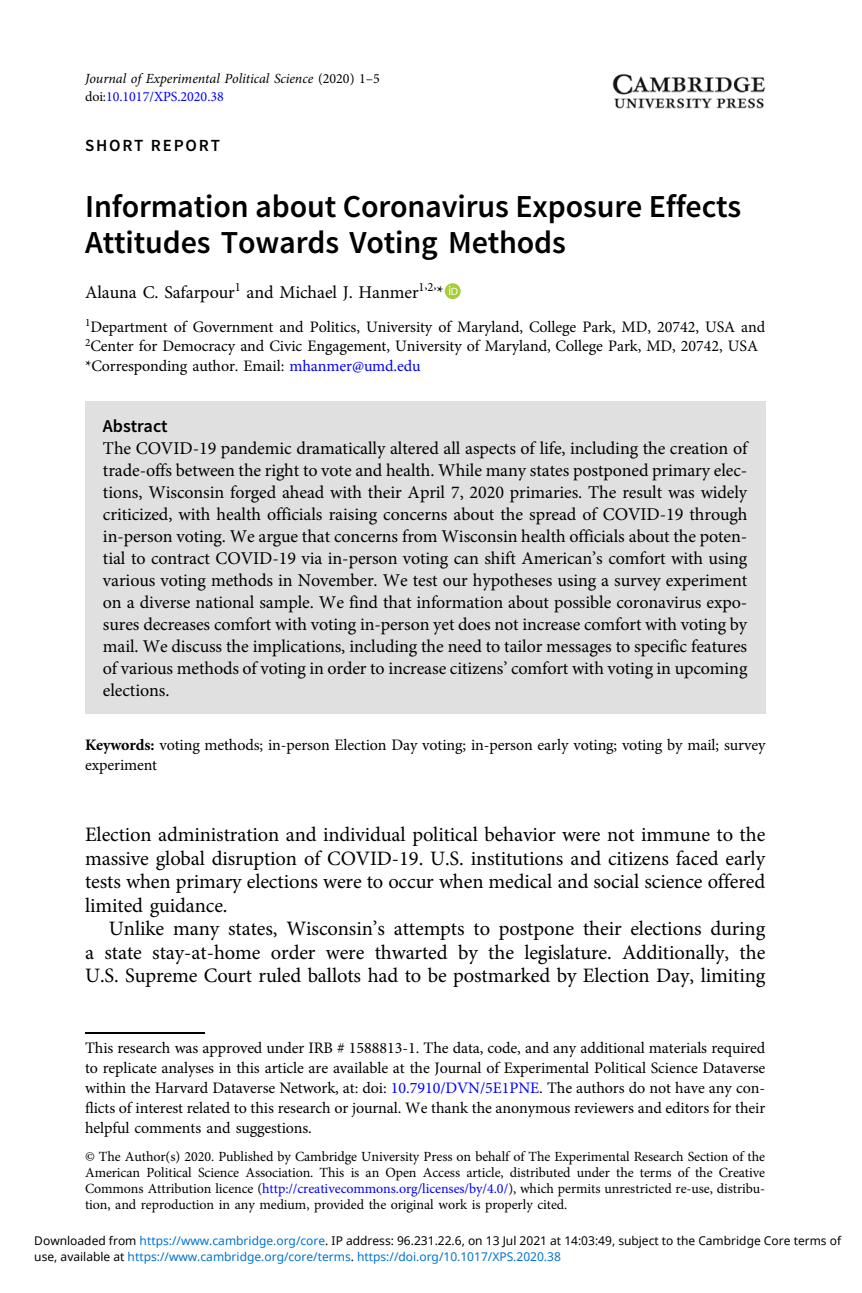
<style>
.page{position:relative;width:862px;height:1293px;background:#fff}
.page>*{position:absolute;margin:0;border:0;box-sizing:border-box;transform-origin:0 0}
.t1{font:32px/36px "Adv OT031 da 8 bf";color:#000}
.t2{font:20.6px/23.6px "Adv OT1 ef 757 c 0";color:#000;text-align:justify}
.t3{font:18px/22px "Adv OT1 ef 757 c 0";color:#000;text-align:justify}
.t4{font:18px "Adv OT031 da 8 bf";color:#000}
.t5{font:17px "Adv OT031 da 8 bf";letter-spacing:.11em;color:#000}
.t6{font:16px/20px "Adv OT1 ef 757 c 0";color:#000}
.t7{font:14px/16px "Adv OT1 ef 757 c 0";color:#000;text-align:justify}
.t8{font:14px "Adv OT7 d 6 df 7 ab.I";color:#000}
.t9{font:14px "Adv OT1 ef 757 c 0";color:#00f}
.t10{font:12px "Noto Sans";color:#000}
.t11{font:12px "Noto Sans";color:#0172cf}
.s1{font-family:"Adv OT1 ef 757 c 0"}
.s2{color:#000}
.s3{color:#00f}
.s4{font-style:inherit}
.s5{font-family:"Adv O Tb 65 e 897 d.B"}
.s6{color:#0172cf}
</style>
<div class="page">
<svg style="left:445px;top:283px;width:16px;height:16px"></svg>
<svg style="left:449px;top:286px;width:8px;height:9px"></svg>
<div style="left:85px;top:401px;width:680px;height:312px;background:#e0e0e0"></div>
<hr style="left:85px;top:1032px;width:120px;height:1px;background:#000">
<img style="left:613px;top:73px;width:152px;height:36px">
<p class="t8" style="left:85px;top:73px;width:296px">Journal of Experimental Political Science <span class="s1">(2020) 1</span><span class="s1">–</span><span class="s1">5</span></p>
<p class="t9" style="left:85px;top:91px;width:140px"><span class="s2">doi:</span>10.1017/XPS.2020.38</p>
<p class="t5" style="left:85px;top:139px;width:136px">SHORT REPORT</p>
<h1 class="t1" style="left:85px;top:191px;width:658px">Information about Coronavirus Exposure Effects<br>Attitudes Towards Voting Methods</h1>
<p class="t3" style="left:85px;top:282px;width:360px">Alauna C. Safarpour<sup>1</sup> and Michael J. Hanmer<sup>1</sup><sup>,</sup><sup>2</sup><sup>,</sup>*</p>
<p class="t6" style="left:85px;top:318px;width:682px"><sup>1</sup>Department of Government and Politics, University of Maryland, College Park, MD, 20742, USA and<br><sup>2</sup>Center for Democracy and Civic Engagement, University of Maryland, College Park, MD, 20742, USA *Corresponding author. Email: <span class="s3">mhanmer@umd.edu</span></p>
<p class="t4" style="left:103px;top:419px;width:66px">Abstract</p>
<p class="t3" style="left:103px;top:438px;width:646px">The COVID-19 pandemic dramatically altered all aspects of life, including the creation of trade-offs between the right to vote and health. While many states postponed primary elec&shy;tions, Wisconsin forged ahead with their April 7, 2020 primaries. The result was widely criticized, with health officials raising concerns about the spread of COVID-19 through in-person voting. We argue that concerns from Wisconsin health officials about the poten&shy;tial to contract COVID-19 via in-person voting can shift American<span class="s4">’</span>s comfort with using various voting methods in November. We test our hypotheses using a survey experiment on a diverse national sample. We find that information about possible coronavirus expo&shy;sures decreases comfort with voting in-person yet does not increase comfort with voting by mail. We discuss the implications, including the need to tailor messages to specific features of various methods of voting in order to increase citizens<span class="s4">’</span> comfort with voting in upcoming elections.</p>
<p class="t6" style="left:85px;top:736px;width:682px"><span class="s5">Keywords:</span> voting methods; in-person Election Day voting; in-person early voting; voting by mail; survey experiment</p>
<p class="t2" style="left:85px;top:824px;width:681px">Election administration and individual political behavior were not immune to the massive global disruption of COVID-19. U.S. institutions and citizens faced early tests when primary elections were to occur when medical and social science offered limited guidance.</p>
<p class="t2" style="left:85px;top:919px;width:681px;text-indent:24px">Unlike many states, Wisconsin<span class="s4">’</span>s attempts to postpone their elections during a state stay-at-home order were thwarted by the legislature. Additionally, the U.S. Supreme Court ruled ballots had to be postmarked by Election Day, limiting</p>
<p class="t6" style="left:85px;top:1039px;width:682px;text-align:justify">This research was approved under IRB # 1588813-1. The data, code, and any additional materials required to replicate analyses in this article are available at the Journal of Experimental Political Science Dataverse within the Harvard Dataverse Network, at: doi: <span class="s3">10.7910/DVN/5E1PNE</span>. The authors do not have any con&shy;flicts of interest related to this research or journal. We thank the anonymous reviewers and editors for their helpful comments and suggestions.</p>
<p class="t7" style="left:85px;top:1150px;width:681px">© The Author(s) 2020. Published by Cambridge University Press on behalf of The Experimental Research Section of the American Political Science Association. This is an Open Access article, distributed under the terms of the Creative Commons Attribution licence (<span class="s3">http://creativecommons.org/licenses/by/4.0/</span>), which permits unrestricted re-use, distribu&shy;tion, and reproduction in any medium, provided the original work is properly cited.</p>
<p class="t10" style="left:34px;top:1232px;width:808px">Downloaded from <span class="s6">https://www.cambridge.org/core</span>. IP address: 96.231.22.6, on 13 Jul 2021 at 14:03:49, subject to the Cambridge Core terms of</p>
<p class="t11" style="left:34px;top:1248px;width:528px"><span class="s2">use, available at</span> https://www.cambridge.org/core/terms<span class="s2">.</span> https://doi.org/10.1017/XPS.2020.38</p>
</div>
